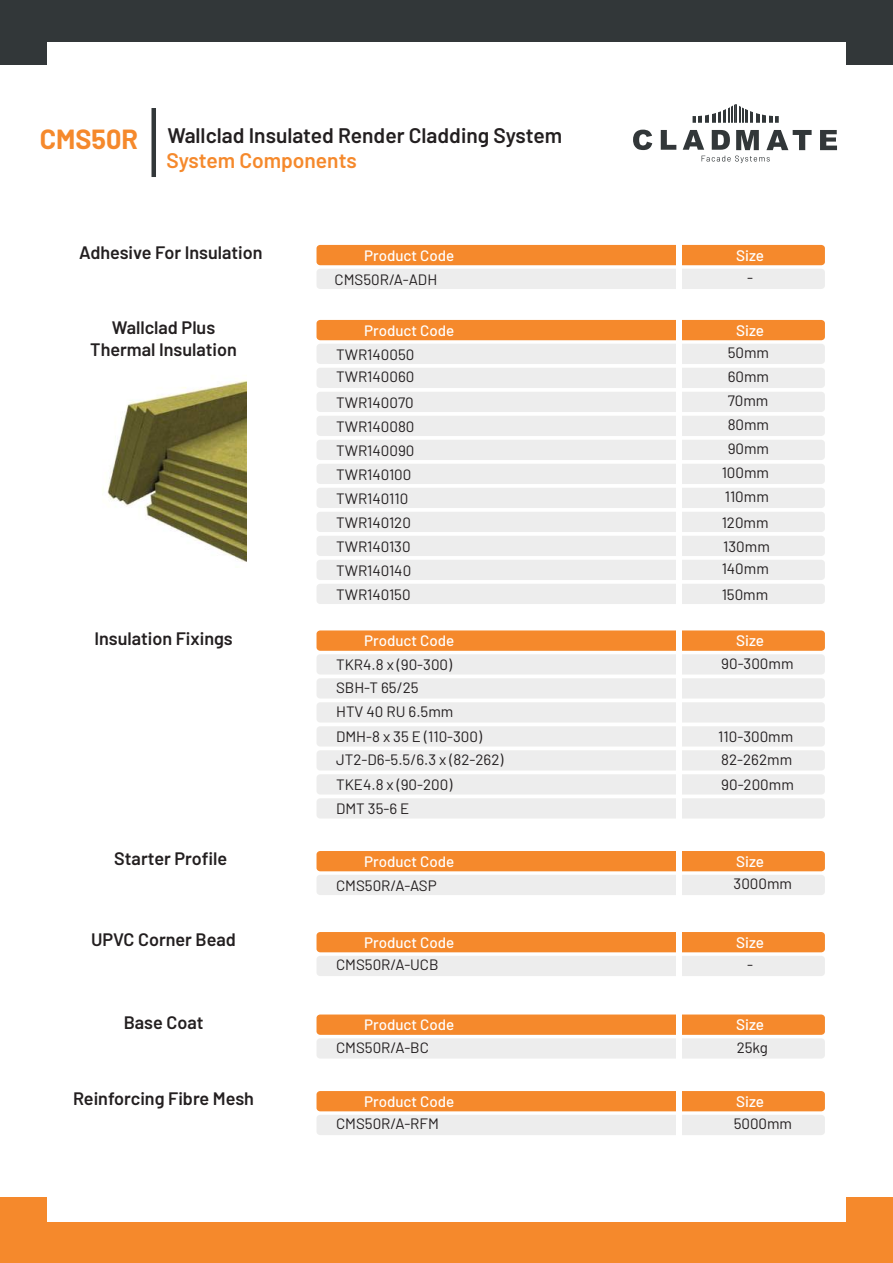
<style>
.page{position:relative;width:893px;height:1263px;background:#fff}
.page>*{position:absolute;margin:0;border:0;box-sizing:border-box;transform-origin:0 0}
.t1{font:600 21px/25.8px "Barlow";color:#231f20}
.t2{font:600 18px/21.6px "Barlow";color:#231f20;text-align:center}
.t3{font:500 15.15px "Barlow";color:#fff}
.t4{font:15px/24px "Barlow";color:#231f20}
.t5{font:500 15px "Barlow";color:#fff}
.s1{font-weight:700;font-size:27px;color:#f5892c}
.s2{color:#f5892c}
</style>
<div class="page">
<div style="left:0;top:1198px;width:893px;height:65px;background:#f5892c"></div>
<div style="left:0;top:0;width:893px;height:65px;background:#323739"></div>
<div style="left:48px;top:42px;width:798px;height:1180px;background:#fff"></div>
<hr style="left:718px;top:104px;width:3px;height:19px;background:#323739">
<svg style="left:712px;top:113px;width:4px;height:10px"></svg>
<svg style="left:705px;top:114px;width:4px;height:9px"></svg>
<svg style="left:698px;top:115px;width:4px;height:8px"></svg>
<hr style="left:693px;top:104px;width:3px;height:19px;background:#323739">
<svg style="left:724px;top:104px;width:24px;height:19px"></svg>
<hr style="left:750px;top:104px;width:3px;height:19px;background:#323739">
<hr style="left:756px;top:104px;width:3px;height:19px;background:#323739">
<svg style="left:762px;top:114px;width:4px;height:9px"></svg>
<svg style="left:769px;top:115px;width:4px;height:8px"></svg>
<svg style="left:775px;top:116px;width:4px;height:7px"></svg>
<svg style="left:633px;top:130px;width:19px;height:20px"></svg>
<svg style="left:661px;top:130px;width:15px;height:20px"></svg>
<svg style="left:683px;top:130px;width:21px;height:20px"></svg>
<svg style="left:712px;top:130px;width:18px;height:20px"></svg>
<svg style="left:736px;top:130px;width:23px;height:20px"></svg>
<svg style="left:766px;top:130px;width:46px;height:20px"></svg>
<svg style="left:820px;top:130px;width:17px;height:20px"></svg>
<svg style="left:702px;top:156px;width:68px;height:7px"></svg>
<hr style="left:152px;top:108px;width:4px;height:69px;background:#323739">
<div style="left:316px;top:245px;width:509px;height:20px;background:#f5892c;border-radius:4px"></div>
<div style="left:316px;top:269px;width:509px;height:20px;background:#ececeb;border-radius:4px"></div>
<div style="left:676px;top:243px;width:5px;height:55px;background:#fff"></div>
<div style="left:316px;top:630px;width:509px;height:21px;background:#f5892c;border-radius:4px"></div>
<div style="left:316px;top:654px;width:509px;height:20px;background:#ececeb;border-radius:4px"></div>
<div style="left:316px;top:678px;width:509px;height:20px;background:#ececeb;border-radius:4px"></div>
<div style="left:316px;top:702px;width:509px;height:20px;background:#ececeb;border-radius:4px"></div>
<div style="left:316px;top:726px;width:509px;height:20px;background:#ececeb;border-radius:4px"></div>
<div style="left:316px;top:750px;width:509px;height:20px;background:#ececeb;border-radius:4px"></div>
<div style="left:316px;top:774px;width:509px;height:20px;background:#ececeb;border-radius:4px"></div>
<div style="left:316px;top:798px;width:509px;height:20px;background:#ececeb;border-radius:4px"></div>
<div style="left:676px;top:628px;width:5px;height:202px;background:#fff"></div>
<div style="left:316px;top:851px;width:509px;height:20px;background:#f5892c;border-radius:4px"></div>
<div style="left:316px;top:875px;width:509px;height:20px;background:#ececeb;border-radius:4px"></div>
<div style="left:676px;top:849px;width:5px;height:56px;background:#fff"></div>
<div style="left:316px;top:320px;width:509px;height:20px;background:#f5892c;border-radius:4px"></div>
<div style="left:316px;top:344px;width:509px;height:20px;background:#ececeb;border-radius:4px"></div>
<div style="left:316px;top:368px;width:509px;height:20px;background:#ececeb;border-radius:4px"></div>
<div style="left:316px;top:392px;width:509px;height:20px;background:#ececeb;border-radius:4px"></div>
<div style="left:316px;top:416px;width:509px;height:20px;background:#ececeb;border-radius:4px"></div>
<div style="left:316px;top:440px;width:509px;height:20px;background:#ececeb;border-radius:4px"></div>
<div style="left:316px;top:464px;width:509px;height:20px;background:#ececeb;border-radius:4px"></div>
<div style="left:316px;top:488px;width:509px;height:20px;background:#ececeb;border-radius:4px"></div>
<div style="left:316px;top:512px;width:509px;height:20px;background:#ececeb;border-radius:4px"></div>
<div style="left:316px;top:536px;width:509px;height:20px;background:#ececeb;border-radius:4px"></div>
<div style="left:316px;top:560px;width:509px;height:20px;background:#ececeb;border-radius:4px"></div>
<div style="left:316px;top:584px;width:509px;height:20px;background:#ececeb;border-radius:4px"></div>
<div style="left:676px;top:318px;width:5px;height:294px;background:#fff"></div>
<img style="left:107px;top:380px;width:139px;height:182px">
<div style="left:316px;top:932px;width:509px;height:20px;background:#f5892c;border-radius:4px"></div>
<div style="left:316px;top:956px;width:509px;height:20px;background:#ececeb;border-radius:4px"></div>
<div style="left:676px;top:930px;width:5px;height:56px;background:#fff"></div>
<div style="left:316px;top:1014px;width:509px;height:21px;background:#f5892c;border-radius:4px"></div>
<div style="left:316px;top:1038px;width:509px;height:20px;background:#ececeb;border-radius:4px"></div>
<div style="left:676px;top:1013px;width:5px;height:55px;background:#fff"></div>
<div style="left:316px;top:1091px;width:509px;height:20px;background:#f5892c;border-radius:4px"></div>
<div style="left:316px;top:1115px;width:509px;height:20px;background:#ececeb;border-radius:4px"></div>
<div style="left:676px;top:1089px;width:5px;height:56px;background:#fff"></div>
<h1 class="t1" style="left:166px;top:120px;width:397px;text-indent:-127px"><span class="s1">CMS50R</span> Wallclad Insulated Render Cladding System<br><span class="s2">System Components</span></h1>
<p class="t2" style="left:79px;top:241px;width:185px">Adhesive For Insulation</p>
<p class="t5" style="left:364px;top:244px;width:92px">Product Code</p>
<p class="t3" style="left:736px;top:244px;width:30px">Size</p>
<p class="t4" style="left:335px;top:266px;width:104px">CMS50R/A-ADH</p>
<p class="t4" style="left:747px;top:264px;width:7px">-</p>
<p class="t2" style="left:90px;top:316px;width:148px">Wallclad Plus<br>Thermal Insulation</p>
<p class="t5" style="left:364px;top:319px;width:92px">Product Code</p>
<p class="t3" style="left:736px;top:319px;width:30px">Size</p>
<p class="t4" style="left:336px;top:342px;width:80px;line-height:22.5px">TWR140050<br>TWR140060</p>
<p class="t4" style="left:336px;top:389px;width:80px">TWR140070<br>TWR140080<br>TWR140090<br>TWR140100<br>TWR140110<br>TWR140120<br>TWR140130<br>TWR140140<br>TWR140150</p>
<p class="t4" style="left:722px;top:339px;width:49px;text-align:center">50mm<br>60mm<br>70mm<br>80mm<br>90mm<br>100mm<br>110mm</p>
<p class="t4" style="left:722px;top:509px;width:50px">120mm<br>130mm</p>
<p class="t4" style="left:722px;top:555px;width:49px;line-height:25.5px">140mm<br>150mm</p>
<p class="t2" style="left:94px;top:626px;width:140px">Insulation Fixings</p>
<p class="t5" style="left:364px;top:630px;width:92px">Product Code</p>
<p class="t3" style="left:736px;top:630px;width:30px">Size</p>
<p class="t4" style="left:336px;top:652px;width:118px;line-height:22.5px">TKR4.8 x (90-300)<br>SBH-T 65/25</p>
<p class="t4" style="left:336px;top:697px;width:147px;line-height:25.5px">HTV 40 RU 6.5mm<br>DMH-8 x 35 E (110-300)</p>
<p class="t4" style="left:336px;top:745px;width:169px;line-height:25.5px">JT2-D6-5.5/6.3 x (82-262)<br>TKE4.8 x (90-200)</p>
<p class="t4" style="left:336px;top:796px;width:75px">DMT 35-6 E</p>
<p class="t4" style="left:721px;top:650px;width:74px">90-300mm</p>
<p class="t4" style="left:718px;top:724px;width:77px;line-height:22.5px">110-300mm<br>82-262mm</p>
<p class="t4" style="left:721px;top:771px;width:74px">90-200mm</p>
<p class="t2" style="left:114px;top:847px;width:115px">Starter Profile</p>
<p class="t5" style="left:364px;top:850px;width:92px">Product Code</p>
<p class="t3" style="left:736px;top:850px;width:30px">Size</p>
<p class="t4" style="left:336px;top:872px;width:102px">CMS50R/A-ASP</p>
<p class="t4" style="left:734px;top:870px;width:60px">3000mm</p>
<p class="t2" style="left:91px;top:928px;width:146px">UPVC Corner Bead</p>
<p class="t5" style="left:364px;top:931px;width:92px">Product Code</p>
<p class="t3" style="left:736px;top:931px;width:30px">Size</p>
<p class="t4" style="left:747px;top:951px;width:7px">-</p>
<p class="t4" style="left:336px;top:952px;width:104px">CMS50R/A-UCB</p>
<p class="t2" style="left:124px;top:1010px;width:81px">Base Coat</p>
<p class="t5" style="left:364px;top:1014px;width:92px">Product Code</p>
<p class="t3" style="left:736px;top:1014px;width:30px">Size</p>
<p class="t4" style="left:737px;top:1034px;width:33px">25kg</p>
<p class="t4" style="left:336px;top:1034px;width:94px">CMS50R/A-BC</p>
<p class="t2" style="left:73px;top:1087px;width:183px">Reinforcing Fibre Mesh</p>
<p class="t5" style="left:364px;top:1090px;width:92px">Product Code</p>
<p class="t3" style="left:736px;top:1090px;width:30px">Size</p>
<p class="t4" style="left:734px;top:1110px;width:60px">5000mm</p>
<p class="t4" style="left:336px;top:1111px;width:104px">CMS50R/A-RFM</p>
</div>
